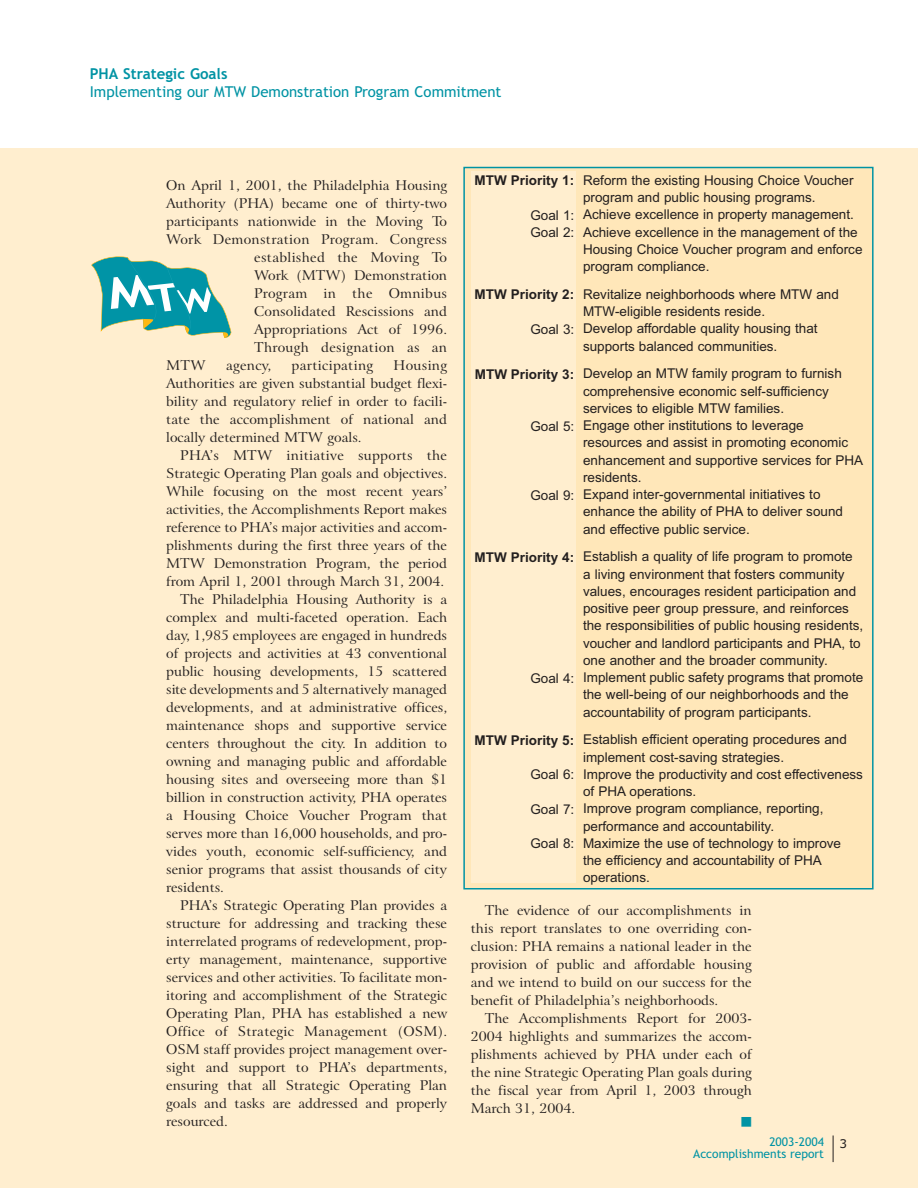
<style>
.page{position:relative;width:918px;height:1188px;background:#fff}
.page>*{position:absolute;margin:0;border:0;box-sizing:border-box;transform-origin:0 0}
.t1{font:15px "Trebuchet MS";color:#0093a4}
.t2{font:700 15px "Trebuchet MS";color:#0093a4}
.t3{font:13.5px/18px "Arrus BT";color:#231f1f;text-align:justify}
.t4{font:13.5px/17.2px "Arial";color:#231f1f}
.t5{font:13.5px "Arrus BT";letter-spacing:.025em;color:#231f1f}
.t6{font:700 13.5px "Arial";color:#231f1f}
.t7{font:13.5px "Arrus BT";letter-spacing:.02em;color:#231f1f}
.t8{font:12px/12px "Trebuchet MS";color:#0093a4;text-align:right}
.t9{font:12px "Verdana";color:#231f1f}
.t10{font:10.5px "Zapf Dingbats IT Cby BT";color:#0093a4}
</style>
<div class="page">
<div style="left:0;top:148px;width:918px;height:1040px;background:#ffeecf"></div>
<svg style="left:833px;top:1136px;width:1px;height:26px"></svg>
<div style="left:464px;top:168px;width:409px;height:721px;background:#ffe7b9"></div>
<div style="left:463px;top:167px;width:411px;height:723px;border:2px solid #0093a4"></div>
<div style="left:471px;top:171px;width:105px;height:711px;background:#ffeecf"></div>
<svg style="left:91px;top:256px;width:140px;height:82px"></svg>
<p class="t2" style="left:90px;top:67px;width:139px">PHA Strategic Goals</p>
<p class="t1" style="left:90px;top:85px;width:413px">Implementing our MTW Demonstration Program Commitment</p>
<p class="t3" style="left:166px;top:178px;width:282px">On April 1, 2001, the Philadelphia Housing</p>
<p class="t3" style="left:166px;top:196px;width:282px">Authority (PHA) became one of thirty-two</p>
<p class="t3" style="left:166px;top:214px;width:282px">participants nationwide in the Moving To</p>
<p class="t5" style="left:166px;top:234px;width:282px">Work Demonstration Program. Congress</p>
<p class="t5" style="left:254px;top:252px;width:194px">established the Moving To</p>
<p class="t3" style="left:254px;top:268px;width:194px">Work (MTW) Demonstration</p>
<p class="t5" style="left:254px;top:288px;width:194px">Program in the Omnibus</p>
<p class="t3" style="left:254px;top:304px;width:194px">Consolidated Rescissions and</p>
<p class="t3" style="left:254px;top:322px;width:194px">Appropriations Act of 1996.</p>
<p class="t5" style="left:254px;top:342px;width:194px">Through designation as an</p>
<p class="t3" style="left:166px;top:358px;width:41px">MTW</p>
<p class="t3" style="left:226px;top:358px;width:47px">agency,</p>
<p class="t5" style="left:292px;top:360px;width:83px">participating</p>
<p class="t3" style="left:166px;top:358px;width:282px;text-indent:227px">Housing Authorities are given substantial budget flexi&shy;bility and regulatory relief in order to facili&shy;tate the accomplishment of national and locally determined MTW goals.</p>
<p class="t5" style="left:180px;top:450px;width:268px">PHA’s MTW initiative supports the</p>
<p class="t3" style="left:166px;top:466px;width:282px">Strategic Operating Plan goals and objectives.</p>
<p class="t3" style="left:166px;top:484px;width:282px">While focusing on the most recent years’</p>
<p class="t3" style="left:166px;top:502px;width:282px">activities, the Accomplishments Report makes</p>
<p class="t3" style="left:166px;top:520px;width:282px">reference to PHA’s major activities and accom-</p>
<p class="t3" style="left:166px;top:538px;width:282px">plishments during the first three years of the</p>
<p class="t3" style="left:166px;top:556px;width:282px">MTW Demonstration Program, the period</p>
<p class="t3" style="left:166px;top:574px;width:279px">from April 1, 2001 through March 31, 2004.</p>
<p class="t3" style="left:180px;top:592px;width:268px">The Philadelphia Housing Authority is a</p>
<p class="t3" style="left:166px;top:610px;width:282px">complex and multi-faceted operation. Each</p>
<p class="t3" style="left:166px;top:628px;width:282px">day, 1,985 employees are engaged in hundreds</p>
<p class="t3" style="left:166px;top:646px;width:282px">of projects and activities at 43 conventional</p>
<p class="t3" style="left:166px;top:664px;width:282px">public housing developments, 15 scattered</p>
<p class="t3" style="left:166px;top:682px;width:282px">site developments and 5 alternatively managed</p>
<p class="t3" style="left:166px;top:700px;width:282px">developments, and at administrative offices,</p>
<p class="t3" style="left:166px;top:718px;width:282px">maintenance shops and supportive service</p>
<p class="t3" style="left:166px;top:736px;width:282px">centers throughout the city. In addition to</p>
<p class="t3" style="left:166px;top:754px;width:282px">owning and managing public and affordable</p>
<p class="t3" style="left:166px;top:772px;width:282px">housing sites and overseeing more than $1</p>
<p class="t3" style="left:166px;top:790px;width:282px">billion in construction activity, PHA operates</p>
<p class="t3" style="left:166px;top:808px;width:282px">a Housing Choice Voucher Program that</p>
<p class="t3" style="left:166px;top:826px;width:282px">serves more than 16,000 households, and pro-</p>
<p class="t3" style="left:166px;top:844px;width:282px">vides youth, economic self-sufficiency, and</p>
<p class="t3" style="left:166px;top:862px;width:282px">senior programs that assist thousands of city</p>
<p class="t3" style="left:166px;top:880px;width:59px">residents.</p>
<p class="t3" style="left:180px;top:898px;width:268px">PHA’s Strategic Operating Plan provides a</p>
<p class="t3" style="left:166px;top:916px;width:282px">structure for addressing and tracking these</p>
<p class="t3" style="left:166px;top:934px;width:282px">interrelated programs of redevelopment, prop-</p>
<p class="t3" style="left:166px;top:952px;width:282px">erty management, maintenance, supportive</p>
<p class="t3" style="left:166px;top:970px;width:282px">services and other activities. To facilitate mon-</p>
<p class="t3" style="left:166px;top:988px;width:282px">itoring and accomplishment of the Strategic</p>
<p class="t3" style="left:166px;top:1006px;width:282px">Operating Plan, PHA has established a new</p>
<p class="t7" style="left:166px;top:1026px;width:282px">Office of Strategic Management (OSM).</p>
<p class="t3" style="left:166px;top:1042px;width:282px">OSM staff provides project management over-</p>
<p class="t3" style="left:166px;top:1060px;width:282px">sight and support to PHA’s departments,</p>
<p class="t3" style="left:166px;top:1078px;width:282px">ensuring that all Strategic Operating Plan</p>
<p class="t3" style="left:166px;top:1096px;width:282px">goals and tasks are addressed and properly</p>
<p class="t3" style="left:166px;top:1114px;width:63px">resourced.</p>
<p class="t6" style="left:475px;top:176px;width:101px">MTW Priority 1:</p>
<p class="t4" style="left:530px;top:208px;width:45px">Goal 1:<br>Goal 2:</p>
<p class="t6" style="left:475px;top:290px;width:101px">MTW Priority 2:</p>
<p class="t4" style="left:530px;top:322px;width:45px">Goal 3:</p>
<p class="t6" style="left:475px;top:369px;width:101px">MTW Priority 3:</p>
<p class="t4" style="left:530px;top:418px;width:45px">Goal 5:</p>
<p class="t4" style="left:530px;top:487px;width:45px">Goal 9:</p>
<p class="t6" style="left:475px;top:552px;width:101px">MTW Priority 4:</p>
<p class="t4" style="left:530px;top:670px;width:45px">Goal 4:</p>
<p class="t6" style="left:475px;top:735px;width:101px">MTW Priority 5:</p>
<p class="t4" style="left:530px;top:767px;width:45px">Goal 6:</p>
<p class="t4" style="left:530px;top:802px;width:45px">Goal 7:</p>
<p class="t4" style="left:530px;top:836px;width:45px">Goal 8:</p>
<p class="t4" style="left:583px;top:173px;width:281px">Reform the existing Housing Choice Voucher program and public housing programs.<br>Achieve excellence in property management.<br>Achieve excellence in the management of the Housing Choice Voucher program and enforce program compliance.</p>
<p class="t4" style="left:583px;top:287px;width:257px">Revitalize neighborhoods where MTW and MTW-eligible residents reside.<br>Develop affordable quality housing that supports balanced communities.</p>
<p class="t4" style="left:583px;top:366px;width:282px">Develop an MTW family program to furnish comprehensive economic self-sufficiency services to eligible MTW families.<br>Engage other institutions to leverage resources and assist in promoting economic enhancement and supportive services for PHA residents.<br>Expand inter-governmental initiatives to enhance the ability of PHA to deliver sound and effective public service.</p>
<p class="t4" style="left:583px;top:549px;width:282px">Establish a quality of life program to promote a living environment that fosters community values, encourages resident participation and positive peer group pressure, and reinforces the responsibilities of public housing residents, voucher and landlord participants and PHA, to one another and the broader community.<br>Implement public safety programs that promote the well-being of our neighborhoods and the accountability of program participants.</p>
<p class="t4" style="left:583px;top:732px;width:281px">Establish efficient operating procedures and implement cost-saving strategies.<br>Improve the productivity and cost effectiveness of PHA operations.<br>Improve program compliance, reporting, performance and accountability.<br>Maximize the use of technology to improve the efficiency and accountability of PHA operations.</p>
<p class="t3" style="left:471px;top:903px;width:282px;text-indent:14px">The evidence of our accomplishments in this report translates to one overriding con&shy;clusion: PHA remains a national leader in the provision of public and affordable housing and we intend to build on our success for the benefit of Philadelphia’s neighborhoods.</p>
<p class="t3" style="left:471px;top:1011px;width:282px;text-indent:14px">The Accomplishments Report for 2003- 2004 highlights and summarizes the accom&shy;plishments achieved by PHA under each of the nine Strategic Operating Plan goals during the fiscal year from April 1, 2003 through March 31, 2004.</p>
<p class="t10" style="left:741px;top:1117px;width:12px">■</p>
<p class="t8" style="left:693px;top:1137px;width:132px">2003-2004<br>Accomplishments report</p>
<p class="t9" style="left:840px;top:1139px;width:9px">3</p>
</div>
